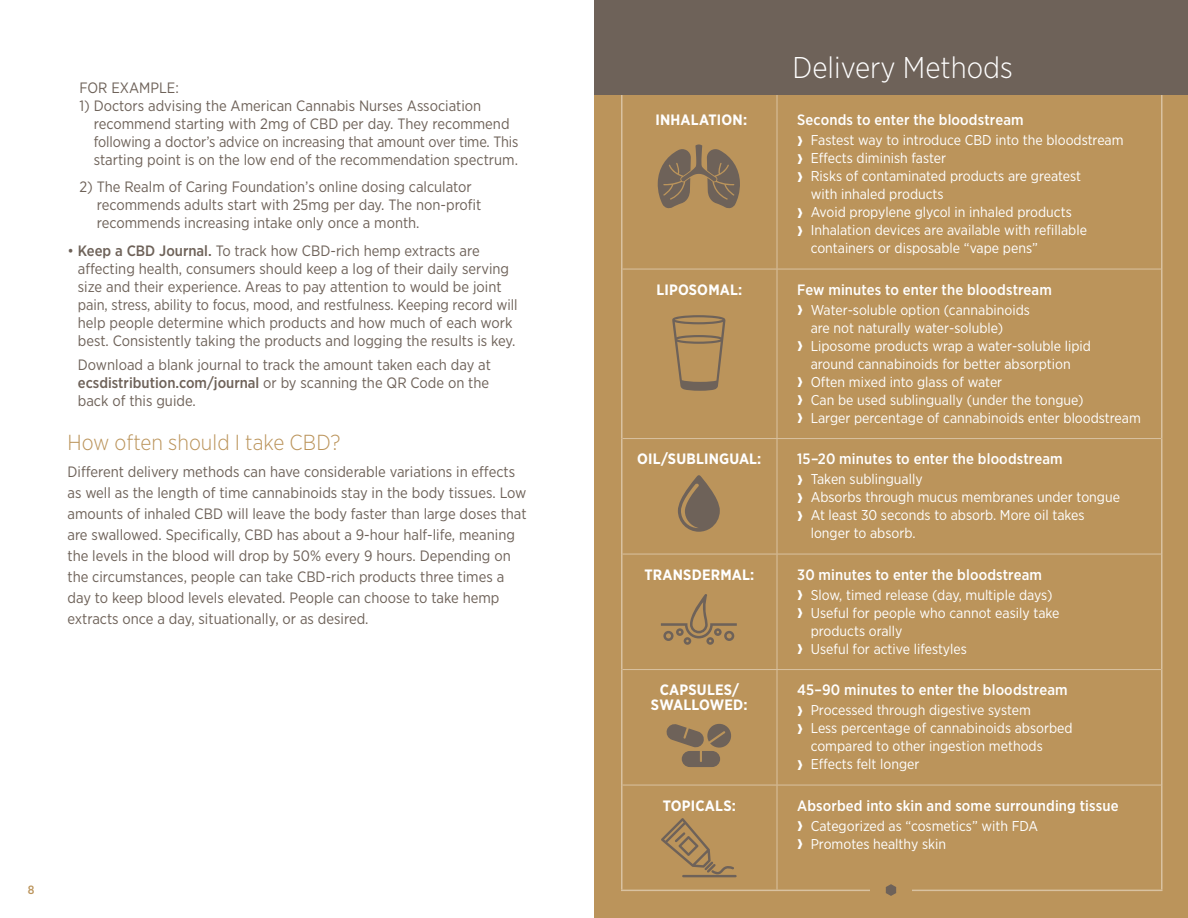
<style>
.page{position:relative;width:1188px;height:918px;background:#fff}
.page>*{position:absolute;margin:0;border:0;box-sizing:border-box;transform-origin:0 0}
.t1{font:300 30px "Gotham Narrow";color:#fff}
.t2{font:300 21.75px "Gotham Narrow";color:#bb945b}
.t3{font:15px/18px "Gotham Narrow";color:#6e6259}
.t4{font:500 15px "Gotham Narrow";letter-spacing:.01em;color:#fff}
.t5{font:700 15px/15px "Gotham Narrow";letter-spacing:.01em;color:#fff;text-align:center}
.t6{font:14.25px/18px "Gotham Narrow";color:#fff}
.t7{font:500 12px "Gotham Narrow";color:#bb945b}
.s1{font-weight:500}
</style>
<div class="page">
<div style="left:594px;top:0;width:594px;height:918px;background:#bb945b"></div>
<hr style="left:621px;top:87px;width:1px;height:182px;background:#d9c2a1">
<hr style="left:1161px;top:87px;width:1px;height:182px;background:#d9c2a1">
<hr style="left:621px;top:269px;width:1px;height:170px;background:#d9c2a1">
<hr style="left:1161px;top:269px;width:1px;height:170px;background:#d9c2a1">
<hr style="left:621px;top:439px;width:1px;height:115px;background:#d9c2a1">
<hr style="left:1161px;top:439px;width:1px;height:115px;background:#d9c2a1">
<hr style="left:621px;top:554px;width:1px;height:116px;background:#d9c2a1">
<hr style="left:1161px;top:554px;width:1px;height:116px;background:#d9c2a1">
<hr style="left:621px;top:670px;width:1px;height:115px;background:#d9c2a1">
<hr style="left:1161px;top:670px;width:1px;height:115px;background:#d9c2a1">
<hr style="left:621px;top:785px;width:1px;height:105px;background:#d9c2a1">
<hr style="left:1161px;top:785px;width:1px;height:105px;background:#d9c2a1">
<hr style="left:621px;top:890px;width:156px;height:1px;background:#d9c2a1">
<hr style="left:777px;top:890px;width:385px;height:1px;background:#d9c2a1">
<hr style="left:777px;top:87px;width:1px;height:182px;background:#d9c2a1">
<hr style="left:622px;top:269px;width:155px;height:1px;background:#d9c2a1">
<hr style="left:777px;top:269px;width:384px;height:1px;background:#d9c2a1">
<hr style="left:777px;top:269px;width:1px;height:169px;background:#d9c2a1">
<hr style="left:622px;top:438px;width:155px;height:1px;background:#d9c2a1">
<hr style="left:777px;top:438px;width:384px;height:1px;background:#d9c2a1">
<hr style="left:777px;top:439px;width:1px;height:115px;background:#d9c2a1">
<hr style="left:622px;top:554px;width:155px;height:1px;background:#d9c2a1">
<hr style="left:777px;top:554px;width:384px;height:1px;background:#d9c2a1">
<hr style="left:777px;top:554px;width:1px;height:115px;background:#d9c2a1">
<hr style="left:622px;top:669px;width:155px;height:1px;background:#d9c2a1">
<hr style="left:777px;top:669px;width:384px;height:1px;background:#d9c2a1">
<hr style="left:777px;top:670px;width:1px;height:115px;background:#d9c2a1">
<hr style="left:622px;top:785px;width:155px;height:1px;background:#d9c2a1">
<hr style="left:777px;top:785px;width:384px;height:1px;background:#d9c2a1">
<hr style="left:777px;top:785px;width:1px;height:105px;background:#d9c2a1">
<svg style="left:657px;top:144px;width:83px;height:64px"></svg>
<svg style="left:666px;top:723px;width:65px;height:44px"></svg>
<svg style="left:672px;top:315px;width:53px;height:76px"></svg>
<svg style="left:678px;top:475px;width:42px;height:57px"></svg>
<svg style="left:661px;top:594px;width:76px;height:51px"></svg>
<hr style="left:682px;top:875px;width:55px;height:2px;background:#6e6259">
<svg style="left:661px;top:818px;width:73px;height:56px"></svg>
<div style="left:594px;top:0;width:594px;height:95px;background:#6e6259"></div>
<div style="left:870px;top:880px;width:42px;height:38px;background:#bb945b"></div>
<svg style="left:886px;top:884px;width:10px;height:12px"></svg>
<p class="t3" style="left:80px;top:78px;width:101px">FOR EXAMPLE:</p>
<p class="t3" style="left:94px;top:96px;width:426px;text-indent:-14px">1) Doctors advising the American Cannabis Nurses Association recommend starting with 2mg of CBD per day. They recommend following a doctor’s advice on increasing that amount over time. This starting point is on the low end of the recommendation spectrum.</p>
<p class="t3" style="left:97px;top:178px;width:386px;text-indent:-17px">2) The Realm of Caring Foundation’s online dosing calculator recommends adults start with 25mg per day. The non-profit recommends increasing intake only once a month.</p>
<p class="t3" style="left:78px;top:241px;width:441px;text-indent:-10px">• <span class="s1">Keep a CBD Journal.</span> To track how CBD-rich hemp extracts are affecting health, consumers should keep a log of their daily serving size and their experience. Areas to pay attention to would be joint pain, stress, ability to focus, mood, and restfulness. Keeping record will help people determine which products and how much of each work best. Consistently taking the products and logging the results is key.</p>
<p class="t3" style="left:78px;top:355px;width:415px;text-align:justify">Download a blank journal to track the amount taken each day at <span class="s1">ecsdistribution.com/journal</span> or by scanning the QR Code on the back of this guide.</p>
<h2 class="t2" style="left:68px;top:429px;width:275px">How often should I take CBD?</h2>
<p class="t3" style="left:68px;top:461px;width:461px;line-height:21px">Different delivery methods can have considerable variations in effects as well as the length of time cannabinoids stay in the body tissues. Low amounts of inhaled CBD will leave the body faster than large doses that are swallowed. Specifically, CBD has about a 9-hour half-life, meaning the levels in the blood will drop by 50% every 9 hours. Depending on the circumstances, people can take CBD-rich products three times a day to keep blood levels elevated. People can choose to take hemp extracts once a day, situationally, or as desired.</p>
<p class="t7" style="left:28px;top:882px;width:8px">8</p>
<h1 class="t1" style="left:792px;top:49px;width:222px">Delivery Methods</h1>
<p class="t5" style="left:655px;top:112px;width:93px">INHALATION:</p>
<p class="t4" style="left:797px;top:110px;width:228px">Seconds to enter the bloodstream</p>
<p class="t6" style="left:811px;top:131px;width:314px">Fastest way to introduce CBD into the bloodstream Effects diminish faster<br>Risks of contaminated products are greatest<br>with inhaled products<br>Avoid propylene glycol in inhaled products Inhalation devices are available with refillable containers or disposable “vape pens”</p>
<p class="t5" style="left:657px;top:282px;width:87px">LIPOSOMAL:</p>
<p class="t4" style="left:797px;top:280px;width:256px">Few minutes to enter the bloodstream</p>
<p class="t6" style="left:811px;top:301px;width:332px">Water-soluble option (cannabinoids<br>are not naturally water-soluble)<br>Liposome products wrap a water-soluble lipid<br>around cannabinoids for better absorption<br>Often mixed into glass of water<br>Can be used sublingually (under the tongue)<br>Larger percentage of cannabinoids enter bloodstream</p>
<p class="t5" style="left:637px;top:451px;width:126px">OIL/SUBLINGUAL:</p>
<p class="t4" style="left:797px;top:449px;width:267px">15–20 minutes to enter the bloodstream</p>
<p class="t6" style="left:811px;top:470px;width:311px">Taken sublingually<br>Absorbs through mucus membranes under tongue<br>At least 30 seconds to absorb. More oil takes longer to absorb.</p>
<p class="t5" style="left:644px;top:567px;width:112px">TRANSDERMAL:</p>
<p class="t4" style="left:797px;top:565px;width:246px">30 minutes to enter the bloodstream</p>
<p class="t6" style="left:811px;top:586px;width:250px">Slow, timed release (day, multiple days)<br>Useful for people who cannot easily take products orally<br>Useful for active lifestyles</p>
<p class="t5" style="left:651px;top:682px;width:98px">CAPSULES/<br>SWALLOWED:</p>
<p class="t4" style="left:797px;top:680px;width:272px">45–90 minutes to enter the bloodstream</p>
<p class="t6" style="left:811px;top:701px;width:263px">Processed through digestive system<br>Less percentage of cannabinoids absorbed compared to other ingestion methods Effects felt longer</p>
<p class="t5" style="left:663px;top:798px;width:75px">TOPICALS:</p>
<p class="t4" style="left:797px;top:796px;width:323px">Absorbed into skin and some surrounding tissue</p>
<p class="t6" style="left:811px;top:817px;width:229px">Categorized as “cosmetics” with FDA<br>Promotes healthy skin</p>
</div>
